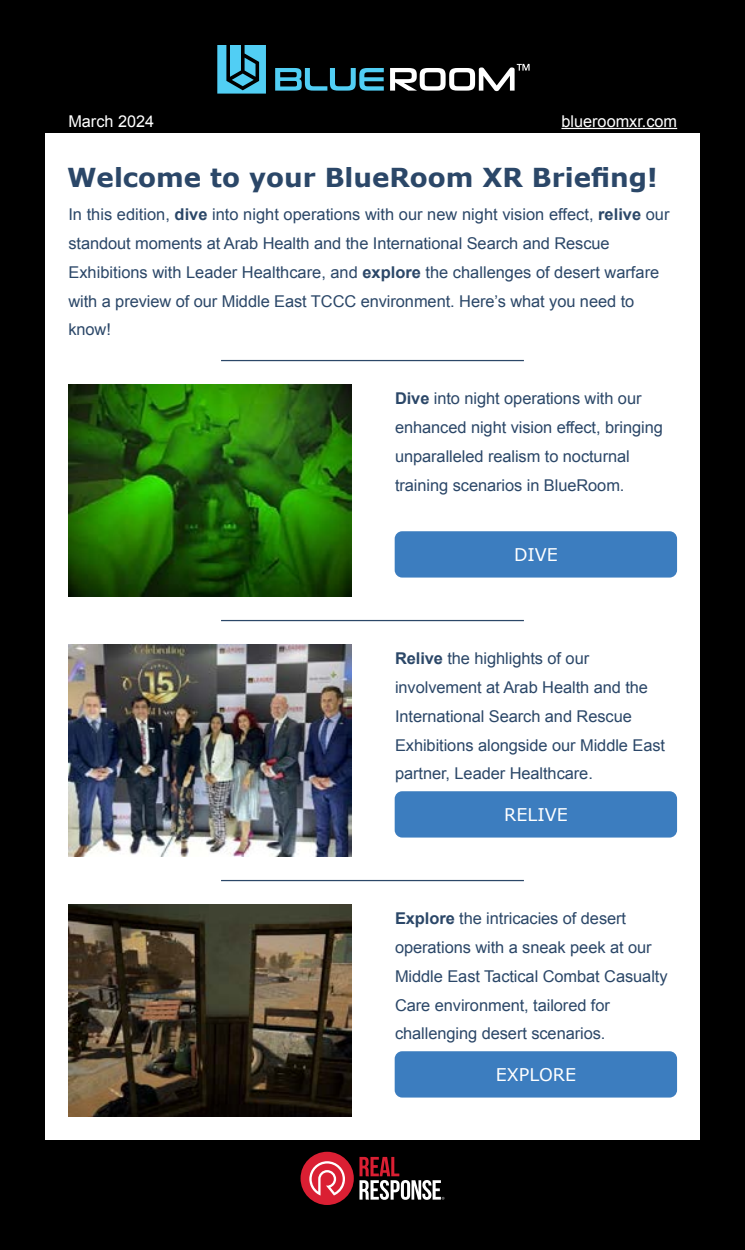
<style>
.page{position:relative;width:745px;height:1250px;background:#fff}
.page>*{position:absolute;margin:0;border:0;box-sizing:border-box;transform-origin:0 0}
.t1{font:700 26.12px "Verdana";color:#2b4768}
.t2{font:17.5px "Verdana";color:#fff}
.t3{font:16.25px/28.8px "Arial";letter-spacing:-.005em;color:#2b4768}
.t4{font:16.25px "Arial";color:#fff}
.s1{font-weight:700}
</style>
<div class="page">
<div style="left:0;top:0;width:744px;height:1250px;background:#000"></div>
<svg style="left:217px;top:45px;width:49px;height:49px"></svg>
<svg style="left:275px;top:68px;width:108px;height:23px"></svg>
<svg style="left:390px;top:64px;width:139px;height:27px"></svg>
<hr style="left:561px;top:128px;width:115px;height:1px;background:#fff">
<div style="left:45px;top:134px;width:654px;height:1006px;background:#fff"></div>
<hr style="left:221px;top:360px;width:302px;height:1px;background:#2b4768">
<img style="left:69px;top:385px;width:282px;height:211px">
<div style="left:394px;top:531px;width:282px;height:47px;background:#3c7dbf;border-radius:8px"></div>
<hr style="left:221px;top:620px;width:302px;height:1px;background:#2b4768">
<img style="left:69px;top:645px;width:282px;height:211px">
<div style="left:394px;top:791px;width:282px;height:47px;background:#3c7dbf;border-radius:8px"></div>
<hr style="left:221px;top:880px;width:302px;height:1px;background:#2b4768">
<img style="left:69px;top:905px;width:282px;height:211px">
<div style="left:394px;top:1051px;width:282px;height:47px;background:#3c7dbf;border-radius:8px"></div>
<div style="left:300px;top:1152px;width:53px;height:53px;background:#da1f33;border-radius:50%"></div>
<svg style="left:309px;top:1161px;width:36px;height:35px"></svg>
<svg style="left:359px;top:1157px;width:85px;height:43px"></svg>
<p class="t4" style="left:68px;top:110px;width:87px">March 2024</p>
<p class="t4" style="left:561px;top:110px;width:117px">blueroomxr.com</p>
<h1 class="t1" style="left:67px;top:161px;width:591px">Welcome to your BlueRoom XR Briefing!</h1>
<p class="t3" style="left:68px;top:201px;width:602px">In this edition, <span class="s1">dive</span> into night operations with our new night vision effect, <span class="s1">relive</span> our standout moments at Arab Health and the International Search and Rescue Exhibitions with Leader Healthcare, and <span class="s1">explore</span> the challenges of desert warfare with a preview of our Middle East TCCC environment. Here’s what you need to know!</p>
<p class="t3" style="left:395px;top:384px;width:269px"><span class="s1">Dive</span> into night operations with our enhanced night vision effect, bringing unparalleled realism to nocturnal training scenarios in BlueRoom.</p>
<p class="t2" style="left:513px;top:543px;width:45px">DIVE</p>
<p class="t3" style="left:395px;top:644px;width:271px"><span class="s1">Relive</span> the highlights of our involvement at Arab Health and the<br>International Search and Rescue<br>Exhibitions alongside our Middle East partner, Leader Healthcare.</p>
<p class="t2" style="left:504px;top:803px;width:65px">RELIVE</p>
<p class="t3" style="left:395px;top:904px;width:274px"><span class="s1">Explore</span> the intricacies of desert operations with a sneak peek at our Middle East Tactical Combat Casualty Care environment, tailored for challenging desert scenarios.</p>
<p class="t2" style="left:495px;top:1063px;width:82px">EXPLORE</p>
</div>
